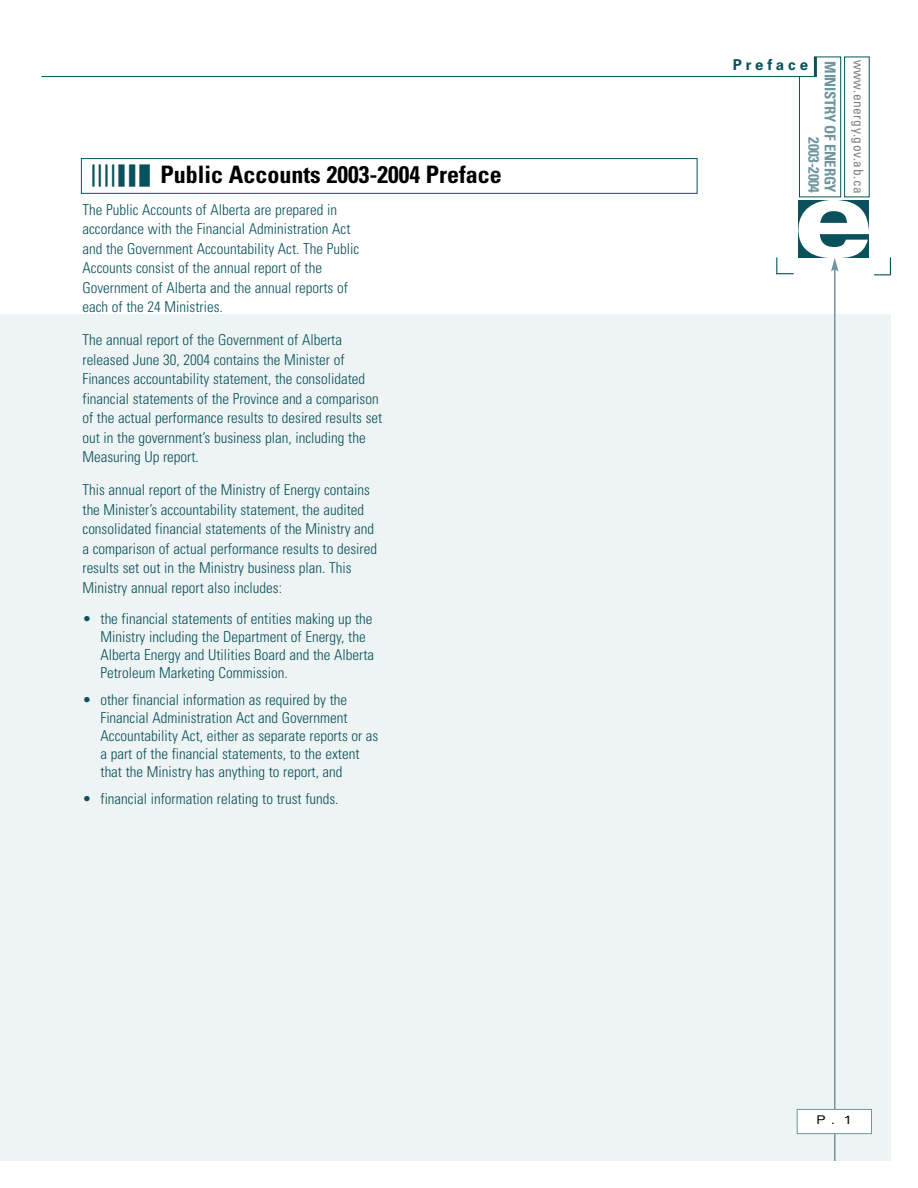
<style>
.page{position:relative;width:918px;height:1188px;background:#fff}
.page>*{position:absolute;margin:0;border:0;box-sizing:border-box;transform-origin:0 0}
.t1{font:900 expanded 108px "Univers";color:#fff}
.t2{font:700 condensed 24px "Univers";color:#000}
.t3{font:300 condensed 15px/19.5px "Univers";color:#0a525b}
.t4{font:700 condensed 15px/16.5px "Univers";letter-spacing:-.02em;color:#6f969c;text-align:right}
.t5{font:700 15px "Univers";letter-spacing:.265em;color:#0a525b}
.t6{font:condensed 13.5px "Univers";letter-spacing:.04em;color:#808080}
.t7{font:expanded 12px "Univers";color:#000}
.s1{color:#0a525b}
</style>
<div class="page">
<div style="left:0;top:314px;width:891px;height:847px;background:#eef3f4"></div>
<div style="left:799px;top:200px;width:70px;height:58px;background:#0a525b"></div>
<hr style="left:834px;top:269px;width:2px;height:892px;background:#6f969c">
<svg style="left:831px;top:258px;width:8px;height:14px"></svg>
<svg style="left:874px;top:257px;width:17px;height:18px"></svg>
<svg style="left:776px;top:257px;width:18px;height:17px"></svg>
<div style="left:799px;top:57px;width:42px;height:140px;border:1px solid #0a525b"></div>
<div style="left:844px;top:57px;width:26px;height:140px;border:1px solid #0a525b"></div>
<div style="left:694px;top:54px;width:120px;height:22px;background:#fff"></div>
<hr style="left:814px;top:57px;width:3px;height:20px;background:#0a525b">
<hr style="left:41px;top:76px;width:776px;height:1px;background:#0a525b">
<div style="left:797px;top:1109px;width:75px;height:25px;background:#fff"></div>
<div style="left:797px;top:1109px;width:75px;height:25px;border:1px solid #6f969c"></div>
<div style="left:81px;top:158px;width:617px;height:36px;border:1px solid #0a525b"></div>
<h2 class="t2" style="left:91px;top:166px;width:413px"><span class="s1">❘❘❘❘❙❙❚</span> Public Accounts 2003-2004 Preface</h2>
<p class="t3" style="left:82px;top:201px;width:278px">The Public Accounts of Alberta are prepared in accordance with the Financial Administration Act and the Government Accountability Act. The Public Accounts consist of the annual report of the Government of Alberta and the annual reports of each of the 24 Ministries.</p>
<p class="t3" style="left:82px;top:332px;width:301px">The annual report of the Government of Alberta released June 30, 2004 contains the Minister of Finances accountability statement, the consolidated financial statements of the Province and a comparison of the actual performance results to desired results set out in the government’s business plan, including the Measuring Up report.</p>
<p class="t3" style="left:82px;top:482px;width:296px">This annual report of the Ministry of Energy contains the Minister’s accountability statement, the audited consolidated financial statements of the Ministry and a comparison of actual performance results to desired results set out in the Ministry business plan. This Ministry annual report also includes:</p>
<p class="t3" style="left:100px;top:612px;width:275px;line-height:18px;text-indent:-18px">• the financial statements of entities making up the Ministry including the Department of Energy, the Alberta Energy and Utilities Board and the Alberta Petroleum Marketing Commission.</p>
<p class="t3" style="left:100px;top:693px;width:279px;line-height:18px;text-indent:-18px">• other financial information as required by the Financial Administration Act and Government Accountability Act, either as separate reports or as a part of the financial statements, to the extent that the Ministry has anything to report, and</p>
<p class="t3" style="left:82px;top:791px;width:258px">• financial information relating to trust funds.</p>
<p class="t5" style="left:733px;top:59px;width:77px">Preface</p>
<p class="t4" style="left:837px;top:61px;width:133px;rotate:90deg">MINISTRY OF ENERGY<br>2003-2004</p>
<p class="t6" style="left:864px;top:60px;width:135px;rotate:90deg">www.energy.gov.ab.ca</p>
<h1 class="t1" style="left:794px;top:178px;width:82px">e</h1>
<p class="t7" style="left:816px;top:1116px;width:38px">P. 1</p>
</div>
